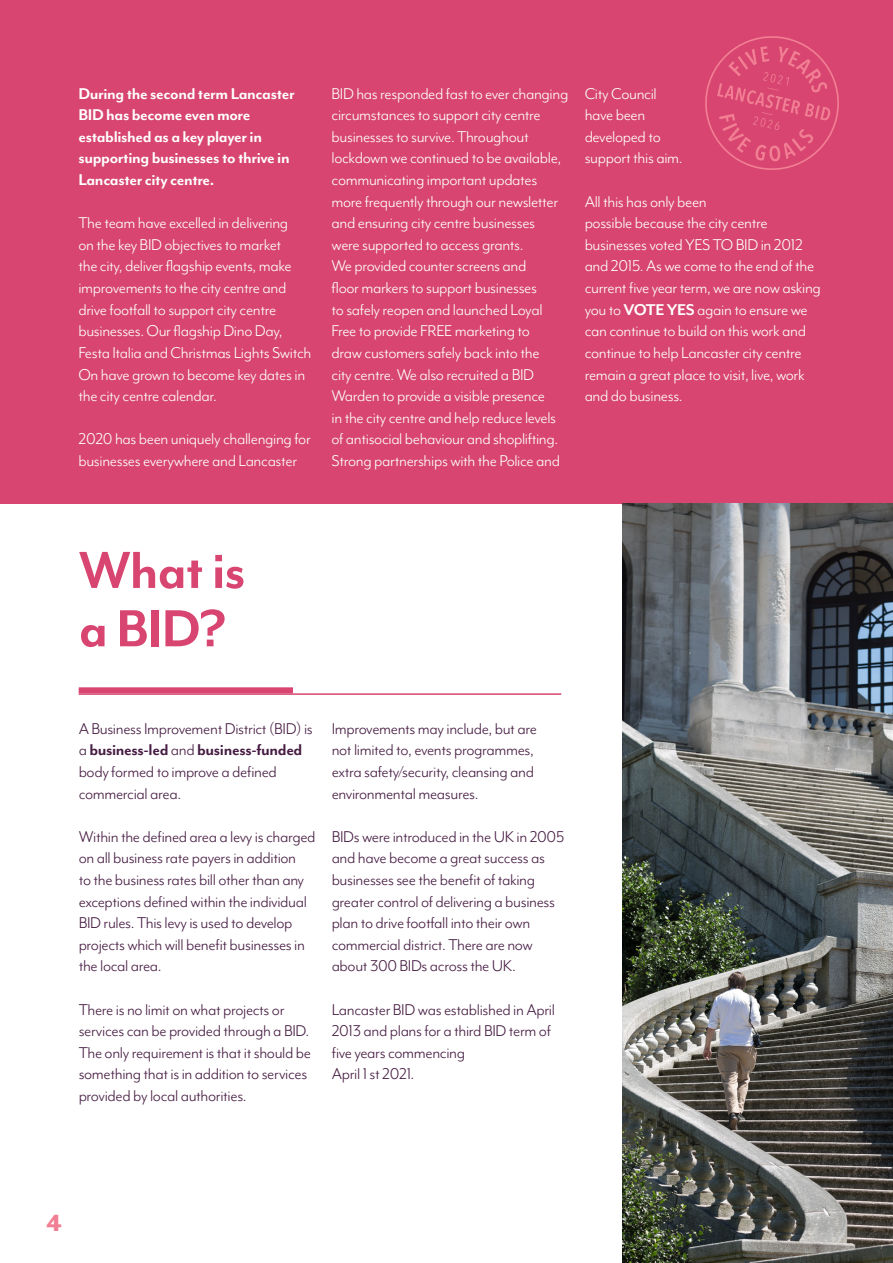
<style>
.page{position:relative;width:893px;height:1263px;background:#fff}
.page>*{position:absolute;margin:0;border:0;box-sizing:border-box;transform-origin:0 0}
.t1{font:700 60px "Mr Eaves Mod OT";letter-spacing:-.02em;color:#d74570}
.t2{font:800 27px "Mr Eaves Mod OT";color:#f27e94}
.t3{font:18px/21.6px "Mr Eaves Mod OT";letter-spacing:-.02em;color:#fff}
.t4{font:18px/21.6px "Mr Eaves Mod OT";letter-spacing:-.02em;color:#461c42}
.t5{font:700 18px/21.6px "Mr Eaves Mod OT";letter-spacing:-.02em;color:#fff}
.s1{font-weight:700}
</style>
<div class="page">
<hr style="left:79px;top:693px;width:482px;height:2px;background:#d74570">
<div style="left:79px;top:687px;width:214px;height:6px;background:#d74570"></div>
<div style="left:0;top:0;width:893px;height:504px;background:#d74570"></div>
<img style="left:623px;top:504px;width:270px;height:759px">
<svg style="left:705px;top:36px;width:134px;height:134px"></svg>
<p class="t5" style="left:78px;top:83px;width:218px">During the second term Lancaster<br>BID has become even more established as a key player in supporting businesses to thrive in<br>Lancaster city centre.</p>
<p class="t3" style="left:78px;top:212px;width:234px">The team have excelled in delivering<br>on the key BID objectives to market<br>the city, deliver flagship events, make improvements to the city centre and drive footfall to support city centre businesses. Our flagship Dino Day, Festa Italia and Christmas Lights Switch On have grown to become key dates in the city centre calendar.</p>
<p class="t3" style="left:78px;top:428px;width:234px">2020 has been uniquely challenging for businesses everywhere and Lancaster</p>
<p class="t3" style="left:332px;top:83px;width:238px">BID has responded fast to ever changing circumstances to support city centre businesses to survive. Throughout lockdown we continued to be available, communicating important updates more frequently through our newsletter and ensuring city centre businesses<br>were supported to access grants.<br>We provided counter screens and<br>floor markers to support businesses<br>to safely reopen and launched Loyal Free to provide FREE marketing to<br>draw customers safely back into the<br>city centre. We also recruited a BID Warden to provide a visible presence<br>in the city centre and help reduce levels of antisocial behaviour and shoplifting.<br>Strong partnerships with the Police and</p>
<p class="t3" style="left:585px;top:83px;width:99px">City Council have been developed to support this aim.</p>
<p class="t3" style="left:585px;top:191px;width:238px">All this has only been<br>possible because the city centre businesses voted YES TO BID in 2012 and 2015. As we come to the end of the current five year term, we are now asking you to <span class="s1">VOTE YES</span> again to ensure we can continue to build on this work and continue to help Lancaster city centre remain a great place to visit, live, work and do business.</p>
<p class="t1" style="left:79px;top:537px;width:168px">What is</p>
<p class="t1" style="left:79px;top:596px;width:149px">a BID?</p>
<p class="t4" style="left:79px;top:718px;width:236px">A Business Improvement District (BID) is a <span class="s1">business-led</span> and <span class="s1">business-funded </span>body formed to improve a defined commercial area.</p>
<p class="t4" style="left:79px;top:826px;width:238px">Within the defined area a levy is charged on all business rate payers in addition<br>to the business rates bill other than any exceptions defined within the individual BID rules. This levy is used to develop</p>
<p class="t4" style="left:79px;top:934px;width:228px">projects which will benefit businesses in the local area.</p>
<p class="t4" style="left:79px;top:999px;width:234px">There is no limit on what projects or services can be provided through a BID.<br>The only requirement is that it should be something that is in addition to services provided by local authorities.</p>
<p class="t4" style="left:332px;top:718px;width:207px">Improvements may include, but are not limited to, events programmes, extra safety/security, cleansing and environmental measures.</p>
<p class="t4" style="left:332px;top:826px;width:234px">BIDs were introduced in the UK in 2005 and have become a great success as businesses see the benefit of taking greater control of delivering a business plan to drive footfall into their own commercial district. There are now about 300 BIDs across the UK.</p>
<p class="t4" style="left:332px;top:999px;width:225px">Lancaster BID was established in April<br>2013 and plans for a third BID term of five years commencing</p>
<p class="t4" style="left:332px;top:1063px;width:84px">April 1 st 2021.</p>
<h2 class="t2" style="left:46px;top:1209px;width:17px">4</h2>
</div>
